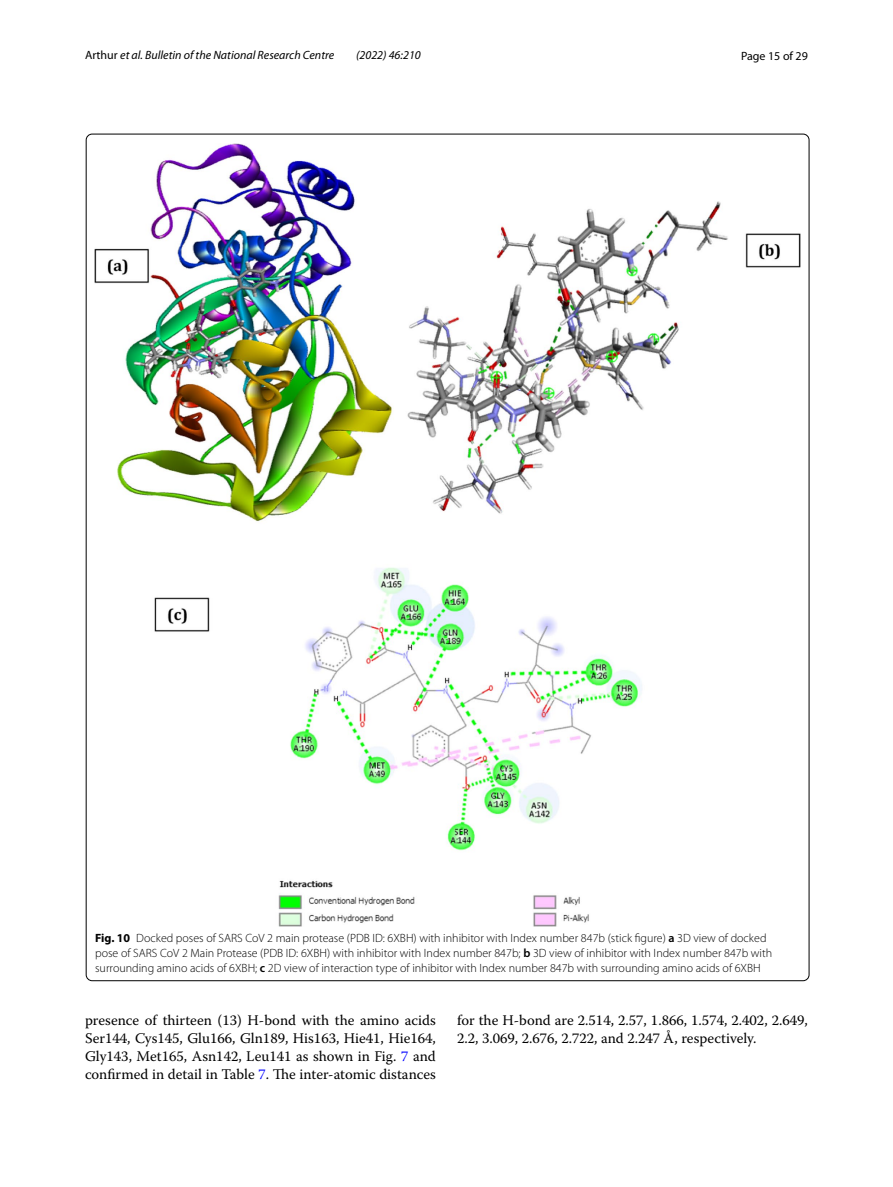
<style>
.page{position:relative;width:893px;height:1187px;background:#fff}
.page>*{position:absolute;margin:0;border:0;box-sizing:border-box;transform-origin:0 0}
.t1{font:14.7px/18px "Warnock Pro";color:#000;text-align:justify}
.t2{font:300 12px/15px "Myriad Pro";color:#000}
.t3{font:italic 12px "Myriad Pro";color:#000}
.t4{font:12px "Myriad Pro";color:#000}
.s1{font-style:normal}
.s2{font-weight:700}
.s3{font-weight:600}
.s4{color:#00f}
</style>
<div class="page">
<img style="left:95px;top:143px;width:705px;height:783px">
<p class="t3" style="left:85px;top:48px;width:251px"><span class="s1">Arthur</span> et al. Bulletin of the National Research Centre</p>
<p class="t3" style="left:356px;top:48px;width:66px">(2022) 46:210</p>
<p class="t4" style="left:741px;top:48px;width:68px">Page 15 of 29</p>
<p class="t2" style="left:95px;top:930px;width:679px"><span class="s2">Fig. 10</span> Docked poses of SARS CoV 2 main protease (PDB ID: 6XBH) with inhibitor with Index number 847b (stick figure) <span class="s3">a</span> 3D view of docked pose of SARS CoV 2 Main Protease (PDB ID: 6XBH) with inhibitor with Index number 847b; <span class="s3">b</span> 3D view of inhibitor with Index number 847b with surrounding amino acids of 6XBH; <span class="s3">c</span> 2D view of interaction type of inhibitor with Index number 847b with surrounding amino acids of 6XBH</p>
<p class="t1" style="left:85px;top:1011px;width:352px">presence of thirteen (13) H-bond with the amino acids Ser144, Cys145, Glu166, Gln189, His163, Hie41, Hie164, Gly143, Met165, Asn142, Leu141 as shown in Fig. <span class="s4">7</span> and confirmed in detail in Table <span class="s4">7</span>. The inter-atomic distances</p>
<p class="t1" style="left:457px;top:1011px;width:352px">for the H-bond are 2.514, 2.57, 1.866, 1.574, 2.402, 2.649,<br>2.2, 3.069, 2.676, 2.722, and 2.247 Å, respectively.</p>
</div>
